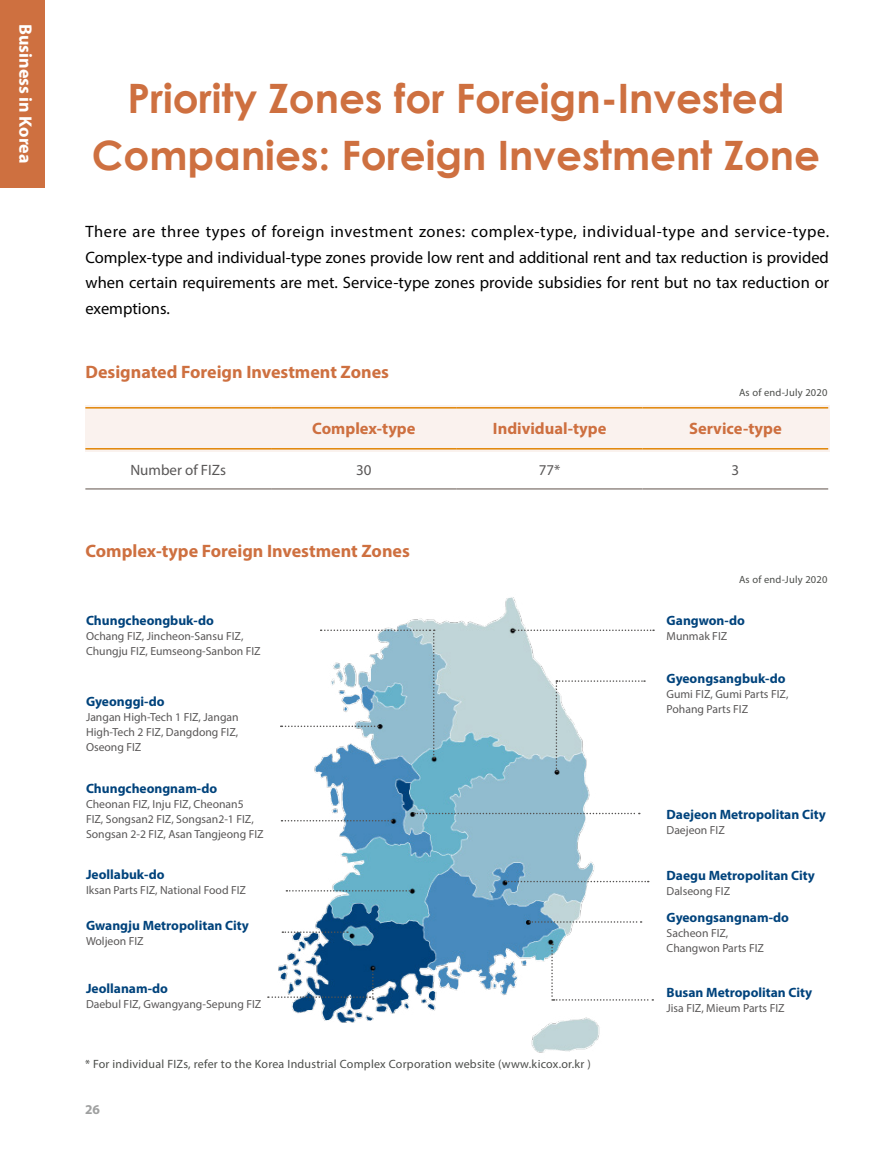
<style>
.page{position:relative;width:893px;height:1157px;background:#fff}
.page>*{position:absolute;margin:0;border:0;box-sizing:border-box;transform-origin:0 0}
.t1{font:700 40.5px/57px "Century Gothic";color:#ce7040;text-align:center}
.t2{font:700 18px "Myriad Pro";color:#ce7040}
.t3{font:700 18px "Myriad Pro";color:#fff}
.t4{font:16.5px/25.5px "Myriad Pro";letter-spacing:.005em;color:#000;text-align:justify}
.t5{font:700 16.5px "Myriad Pro";color:#ce7040}
.t6{font:15px "Myriad Pro";color:#595757}
.t7{font:700 13.5px "Myriad Pro";color:#00437c}
.t8{font:700 13.5px "Myriad Pro";color:#9fa0a0}
.t9{font:12px "Myriad Pro";letter-spacing:.02em;color:#4b4d4a}
.t10{font:11.7px/15.1px "Myriad Pro";color:#595757}
.t11{font:10.5px "Myriad Pro";letter-spacing:.02em;color:#4b4d4a}
</style>
<div class="page">
<img style="left:267px;top:597px;width:387px;height:456px">
<div style="left:0;top:0;width:44px;height:187px;background:#ce7040"></div>
<hr style="left:85px;top:488px;width:186px;height:1px;background:#958c87">
<hr style="left:271px;top:488px;width:186px;height:1px;background:#958c87">
<hr style="left:457px;top:488px;width:185px;height:1px;background:#958c87">
<hr style="left:642px;top:488px;width:186px;height:1px;background:#958c87">
<svg style="left:512px;top:629px;width:142px;height:2px"></svg>
<svg style="left:556px;top:680px;width:89px;height:92px"></svg>
<svg style="left:414px;top:812px;width:226px;height:2px"></svg>
<svg style="left:506px;top:880px;width:143px;height:2px"></svg>
<svg style="left:529px;top:921px;width:113px;height:1px"></svg>
<svg style="left:551px;top:943px;width:102px;height:57px"></svg>
<svg style="left:268px;top:967px;width:106px;height:32px"></svg>
<svg style="left:282px;top:931px;width:66px;height:2px"></svg>
<svg style="left:281px;top:820px;width:111px;height:1px"></svg>
<svg style="left:286px;top:890px;width:124px;height:1px"></svg>
<svg style="left:281px;top:629px;width:154px;height:129px"></svg>
<svg style="left:85px;top:405px;width:744px;height:46px;background:#f8eade"></svg>
<h2 class="t3" style="left:37px;top:24px;width:141px;rotate:90deg">Business in Korea</h2>
<h1 class="t1" style="left:92px;top:68px;width:730px">Priority Zones for Foreign-Invested<br>Companies: Foreign Investment Zone</h1>
<p class="t4" style="left:85px;top:219px;width:745px">There are three types of foreign investment zones: complex-type, individual-type and service-type.<br>Complex-type and individual-type zones provide low rent and additional rent and tax reduction is provided when certain requirements are met. Service-type zones provide subsidies for rent but no tax reduction or exemptions.</p>
<h2 class="t2" style="left:86px;top:360px;width:305px">Designated Foreign Investment Zones</h2>
<p class="t11" style="left:739px;top:386px;width:90px">As of end-July 2020</p>
<h3 class="t5" style="left:312px;top:417px;width:105px">Complex-type</h3>
<h3 class="t5" style="left:493px;top:417px;width:115px">Individual-type</h3>
<h3 class="t5" style="left:689px;top:417px;width:94px">Service-type</h3>
<p class="t6" style="left:130px;top:461px;width:97px">Number of FIZs</p>
<p class="t6" style="left:356px;top:461px;width:17px">30</p>
<p class="t6" style="left:539px;top:461px;width:23px">77*</p>
<p class="t6" style="left:731px;top:461px;width:9px">3</p>
<h2 class="t2" style="left:86px;top:539px;width:326px">Complex-type Foreign Investment Zones</h2>
<p class="t7" style="left:86px;top:611px;width:129px">Chungcheongbuk-do</p>
<p class="t10" style="left:86px;top:628px;width:176px">Ochang FIZ, Jincheon-Sansu FIZ,<br>Chungju FIZ, Eumseong-Sanbon FIZ</p>
<p class="t7" style="left:86px;top:692px;width:80px">Gyeonggi-do</p>
<p class="t10" style="left:86px;top:709px;width:154px;text-align:justify">Jangan High-Tech 1 FIZ, Jangan High-Tech 2 FIZ, Dangdong FIZ, Oseong FIZ</p>
<p class="t7" style="left:86px;top:779px;width:133px">Chungcheongnam-do</p>
<p class="t10" style="left:86px;top:796px;width:179px">Cheonan FIZ, Inju FIZ, Cheonan5<br>FIZ, Songsan2 FIZ, Songsan2-1 FIZ,<br>Songsan 2-2 FIZ, Asan Tangjeong FIZ</p>
<p class="t7" style="left:86px;top:865px;width:80px">Jeollabuk-do</p>
<p class="t10" style="left:86px;top:882px;width:162px">Iksan Parts FIZ, National Food FIZ</p>
<p class="t7" style="left:86px;top:916px;width:164px">Gwangju Metropolitan City</p>
<p class="t10" style="left:86px;top:933px;width:59px">Woljeon FIZ</p>
<p class="t7" style="left:86px;top:979px;width:84px">Jeollanam-do</p>
<p class="t10" style="left:86px;top:996px;width:177px">Daebul FIZ, Gwangyang-Sepung FIZ</p>
<p class="t9" style="left:85px;top:1056px;width:507px">* For individual FIZs, refer to the Korea Industrial Complex Corporation website (www.kicox.or.kr )</p>
<p class="t8" style="left:85px;top:1100px;width:16px">26</p>
<p class="t11" style="left:739px;top:573px;width:90px">As of end-July 2020</p>
<p class="t7" style="left:666px;top:611px;width:80px">Gangwon-do</p>
<p class="t10" style="left:666px;top:628px;width:62px">Munmak FIZ</p>
<p class="t7" style="left:666px;top:669px;width:121px">Gyeongsangbuk-do</p>
<p class="t10" style="left:666px;top:686px;width:123px">Gumi FIZ, Gumi Parts FIZ,<br>Pohang Parts FIZ</p>
<p class="t7" style="left:666px;top:806px;width:161px">Daejeon Metropolitan City</p>
<p class="t10" style="left:666px;top:822px;width:60px">Daejeon FIZ</p>
<p class="t7" style="left:666px;top:867px;width:150px">Daegu Metropolitan City</p>
<p class="t10" style="left:666px;top:883px;width:65px">Dalseong FIZ</p>
<p class="t7" style="left:666px;top:908px;width:124px">Gyeongsangnam-do</p>
<p class="t10" style="left:666px;top:925px;width:99px">Sacheon FIZ,<br>Changwon Parts FIZ</p>
<p class="t7" style="left:666px;top:983px;width:147px">Busan Metropolitan City</p>
<p class="t10" style="left:666px;top:1000px;width:120px">Jisa FIZ, Mieum Parts FIZ</p>
</div>
